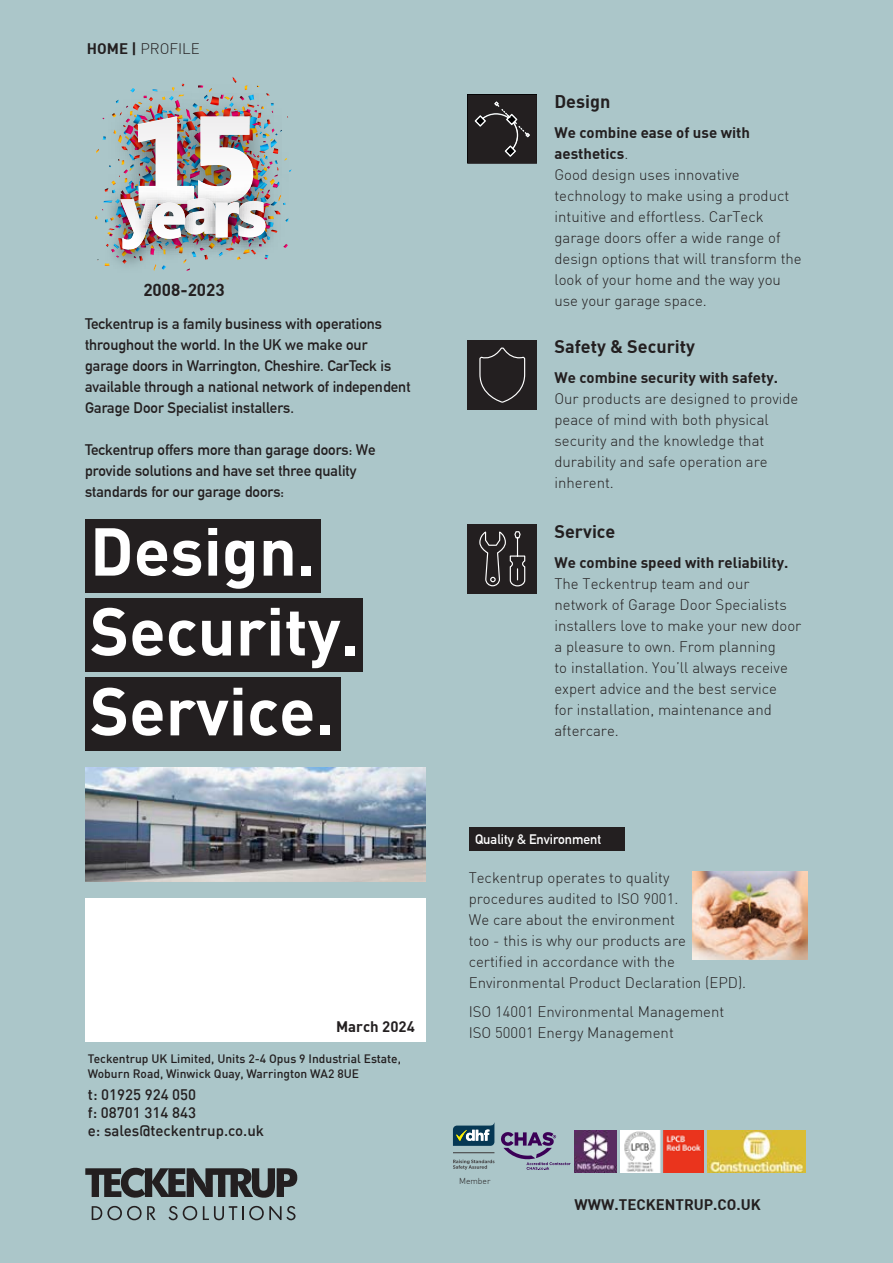
<style>
.page{position:relative;width:893px;height:1263px;background:#abc6c9}
.page>*{position:absolute;margin:0;border:0;box-sizing:border-box;transform-origin:0 0}
.t1{font:66.6px/79.8px "DIN Bold";color:#fff}
.t2{font:18px "DIN Bold";color:#231f20}
.t3{font:17.1px "DIN Bold";color:#231f20}
.t4{font:300 15px/21px "DIN";color:#231f20}
.t5{font:700 15px/21px "DIN Alternate";color:#231f20}
.t6{font:15px/21px "DIN Bold";color:#231f20}
.t7{font:500 15px/18px "DIN";color:#231f20}
.t8{font:700 13.5px "DIN Alternate";color:#fff}
.t9{font:500 12px/14.4px "DIN";color:#231f20}
.t10{font:300 8.55px "DIN";color:#231f20}
.s1{font-family:"DIN";font-weight:300}
.s2{font-family:"DIN Bold";font-weight:400}
</style>
<div class="page">
<div style="left:85px;top:519px;width:236px;height:74px;background:#231f20"></div>
<div style="left:85px;top:598px;width:277px;height:74px;background:#231f20"></div>
<div style="left:85px;top:677px;width:255px;height:74px;background:#231f20"></div>
<div style="left:468px;top:340px;width:69px;height:70px;background:#231f20"></div>
<svg style="left:479px;top:347px;width:47px;height:56px"></svg>
<div style="left:468px;top:524px;width:69px;height:69px;background:#231f20"></div>
<svg style="left:479px;top:531px;width:47px;height:56px"></svg>
<hr style="left:468px;top:163px;width:69px;height:1px;background:#596063">
<svg style="left:468px;top:95px;width:69px;height:68px;background:#2d292a"></svg>
<img style="left:85px;top:767px;width:340px;height:115px">
<div style="left:85px;top:898px;width:340px;height:144px;background:#fff"></div>
<svg style="left:85px;top:1167px;width:212px;height:31px"></svg>
<svg style="left:92px;top:1205px;width:64px;height:15px"></svg>
<svg style="left:169px;top:1205px;width:127px;height:15px"></svg>
<div style="left:469px;top:828px;width:155px;height:23px;background:#231f20"></div>
<img style="left:692px;top:871px;width:116px;height:89px">
<svg style="left:501px;top:1132px;width:69px;height:38px"></svg>
<img style="left:620px;top:1130px;width:84px;height:42px">
<img style="left:708px;top:1130px;width:98px;height:42px">
<img style="left:574px;top:1130px;width:42px;height:42px">
<hr style="left:453px;top:1152px;width:41px;height:1px;background:#3c3838">
<svg style="left:453px;top:1159px;width:41px;height:11px"></svg>
<svg style="left:453px;top:1123px;width:41px;height:23px"></svg>
<img style="left:95px;top:77px;width:197px;height:194px">
<p class="t6" style="left:43px;top:37px;width:150px">TECKENTRUP | <span class="s1">H ME</span></p>
<p class="t4" style="left:87px;top:37px;width:114px"><span class="s2">HOME |</span> PROFILE</p>
<p class="t3" style="left:143px;top:279px;width:83px">2008-2023</p>
<p class="t5" style="left:85px;top:313px;width:327px">Teckentrup is a family business with operations throughout the world. In the UK we make our garage doors in Warrington, Cheshire. CarTeck is available through a national network of independent Garage Door Specialist installers.</p>
<p class="t5" style="left:85px;top:439px;width:292px">Teckentrup offers more than garage doors: We provide solutions and have set three quality standards for our garage doors:</p>
<h1 class="t1" style="left:90px;top:509px;width:271px">Design.<br>Security.<br>Service.</h1>
<p class="t6" style="left:336px;top:1015px;width:80px">March 2024</p>
<p class="t9" style="left:88px;top:1051px;width:315px">Teckentrup UK Limited, Units 2-4 Opus 9 Industrial Estate,<br>Woburn Road, Winwick Quay, Warrington WA2 8UE</p>
<p class="t7" style="left:88px;top:1085px;width:178px">t: 01925 924 050<br>f: 08701 314 843<br>e: sales@teckentrup.co.uk</p>
<p class="t2" style="left:554px;top:90px;width:57px">Design</p>
<p class="t6" style="left:554px;top:121px;width:197px">We combine ease of use with aesthetics<span class="s1">.</span></p>
<p class="t4" style="left:554px;top:164px;width:249px">Good design uses innovative technology to make using a product intuitive and effortless. CarTeck garage doors offer a wide range of design options that will transform the look of your home and the way you use your garage space.</p>
<p class="t2" style="left:554px;top:335px;width:142px">Safety &amp; Security</p>
<p class="t6" style="left:554px;top:366px;width:225px">We combine security with safety.</p>
<p class="t4" style="left:554px;top:387px;width:245px">Our products are designed to provide peace of mind with both physical security and the knowledge that durability and safe operation are inherent.</p>
<p class="t2" style="left:554px;top:520px;width:63px">Service</p>
<p class="t6" style="left:554px;top:551px;width:235px">We combine speed with reliability.</p>
<p class="t4" style="left:554px;top:572px;width:248px">The Teckentrup team and our network of Garage Door Specialists installers love to make your new door a pleasure to own. From planning<br>to installation. You’ll always receive expert advice and the best service<br>for installation, maintenance and aftercare.</p>
<p class="t8" style="left:475px;top:829px;width:128px">Quality &amp; Environment</p>
<p class="t4" style="left:469px;top:866px;width:279px">Teckentrup operates to quality procedures audited to ISO 9001.<br>We care about the environment<br>too - this is why our products are<br>certified in accordance with the Environmental Product Declaration (EPD).</p>
<p class="t4" style="left:469px;top:1001px;width:257px">ISO 14001 Environmental Management<br>ISO 50001 Energy Management</p>
<p class="t10" style="left:459px;top:1176px;width:33px">Member</p>
<p class="t6" style="left:575px;top:1193px;width:188px">WWW.TECKENTRUP.CO.UK</p>
</div>
